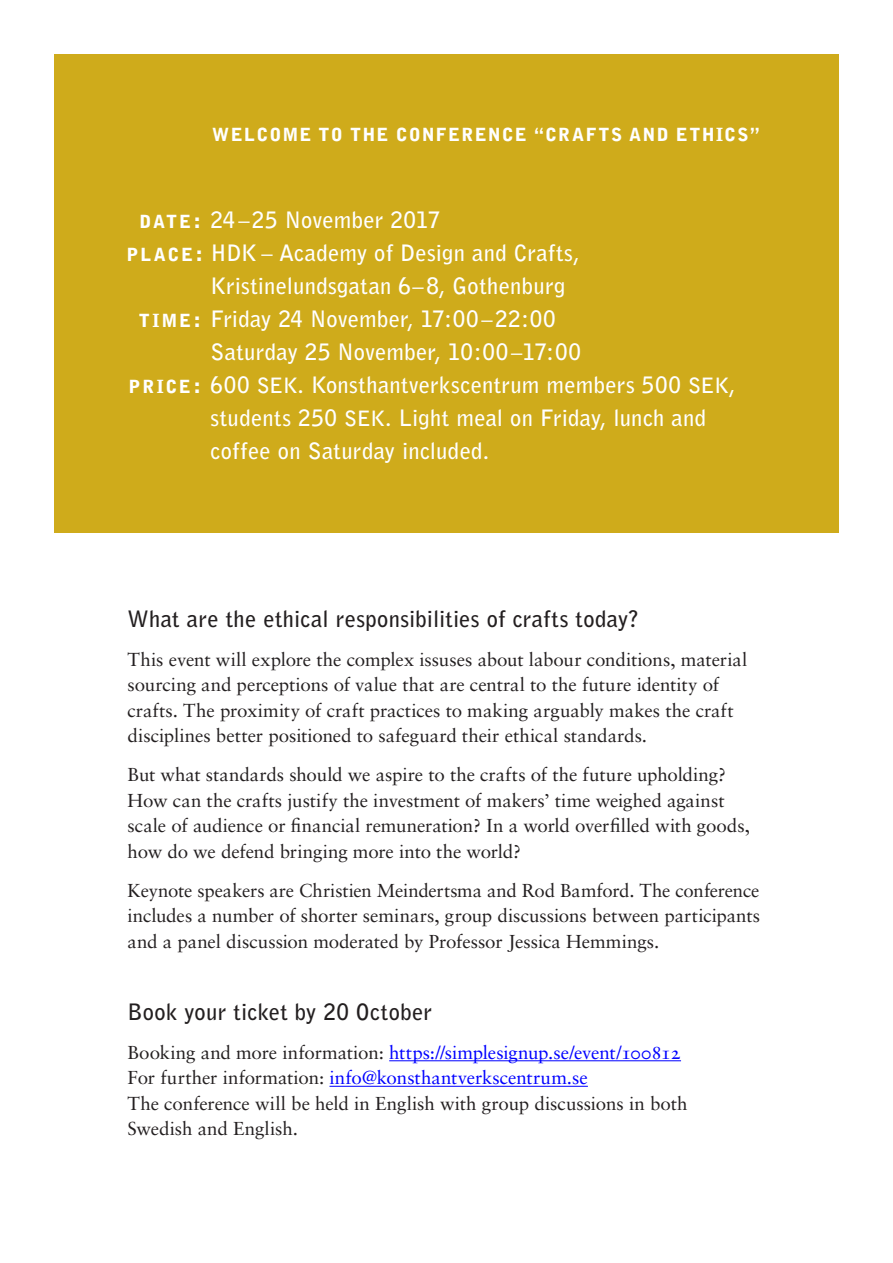
<style>
.page{position:relative;width:893px;height:1263px;background:#fff}
.page>*{position:absolute;margin:0;border:0;box-sizing:border-box;transform-origin:0 0}
.Datum_etc{font:700 22.5px/33px "Bell Gothic";letter-spacing:.015em;color:#fff}
.Rubrik{font:700 22.5px "Bell Gothic";letter-spacing:.015em;color:#231f20}
.Bröd{font:18.75px/25.5px "Sabon LT Std";letter-spacing:-.005em;color:#231f20}
.Bröd-2{font:18.75px "Sabon LT Std";letter-spacing:-.015em;color:#00f}
.Datum_etc-2{font:900 18px "Bell Gothic";letter-spacing:.07em;color:#fff}
.s1{font-weight:900;font-size:18px}
.s2{font-weight:900}
.s3{font-size:21px}
.s4{color:#231f20}
</style>
<div class="page">
<div style="left:54px;top:54px;width:785px;height:479px;background:#cfab1b"></div>
<hr style="left:389px;top:1060px;width:292px;height:1px;background:#00f">
<hr style="left:329px;top:1086px;width:259px;height:1px;background:#00f">
<p class="Datum_etc-2" style="left:212px;top:124px;width:549px">WELCOME TO THE CONFERENCE “CRAFTS AND ETHICS”</p>
<p class="Datum_etc" style="left:139px;top:204px;width:303px"><span class="s1">DATE</span><span class="s2">:</span> 24 –25 November 2017</p>
<p class="Datum_etc" style="left:126px;top:237px;width:455px"><span class="s1">PLACE</span><span class="s2">:</span> HDK – Academy of Design and Crafts,</p>
<p class="Datum_etc" style="left:210px;top:270px;width:356px">Kristinelundsgatan 6–8, Gothenburg</p>
<p class="Datum_etc" style="left:139px;top:303px;width:418px"><span class="s1">TIME</span><span class="s2">:</span> Friday 24 November, 17:00–22:00</p>
<p class="Datum_etc" style="left:210px;top:336px;width:372px">Saturday 25 November, 10:00–17:00</p>
<p class="Datum_etc" style="left:210px;top:369px;width:526px;text-indent:-82px"><span class="s1">PRICE</span><span class="s2">:</span> 600 <span class="s3">SEK</span>. Konsthantverkscentrum members 500 <span class="s3">SEK</span>, students 250 <span class="s3">SEK</span>. Light meal on Friday, lunch and</p>
<p class="Datum_etc" style="left:210px;top:435px;width:280px">coffee on Saturday included.</p>
<p class="Rubrik" style="left:128px;top:605px;width:513px">What are the ethical responsibilities of crafts today?</p>
<p class="Bröd" style="left:128px;top:646px;width:621px">This event will explore the complex issuses about labour conditions, material sourcing and perceptions of value that are central to the future identity of crafts. The proximity of craft practices to making arguably makes the craft disciplines better positioned to safeguard their ethical standards.</p>
<p class="Bröd" style="left:128px;top:762px;width:624px">But what standards should we aspire to the crafts of the future upholding?<br>How can the crafts justify the investment of makers’ time weighed against scale of audience or financial remuneration? In a world overfilled with goods, how do we defend bringing more into the world?</p>
<p class="Bröd" style="left:128px;top:877px;width:634px;text-align:justify">Keynote speakers are Christien Meindertsma and Rod Bamford. The conference includes a number of shorter seminars, group discussions between participants and a panel discussion moderated by Professor Jessica Hemmings.</p>
<p class="Rubrik" style="left:128px;top:998px;width:306px">Book your ticket by 20 October</p>
<p class="Bröd-2" style="left:128px;top:1041px;width:555px"><span class="s4">Booking and more information:</span> https://simplesignup.se/event/100812</p>
<p class="Bröd-2" style="left:128px;top:1067px;width:462px"><span class="s4">For further information:</span> info@konsthantverkscentrum.se</p>
<p class="Bröd" style="left:128px;top:1090px;width:562px">The conference will be held in English with group discussions in both</p>
<p class="Bröd" style="left:128px;top:1116px;width:172px">Swedish and English.</p>
</div>
